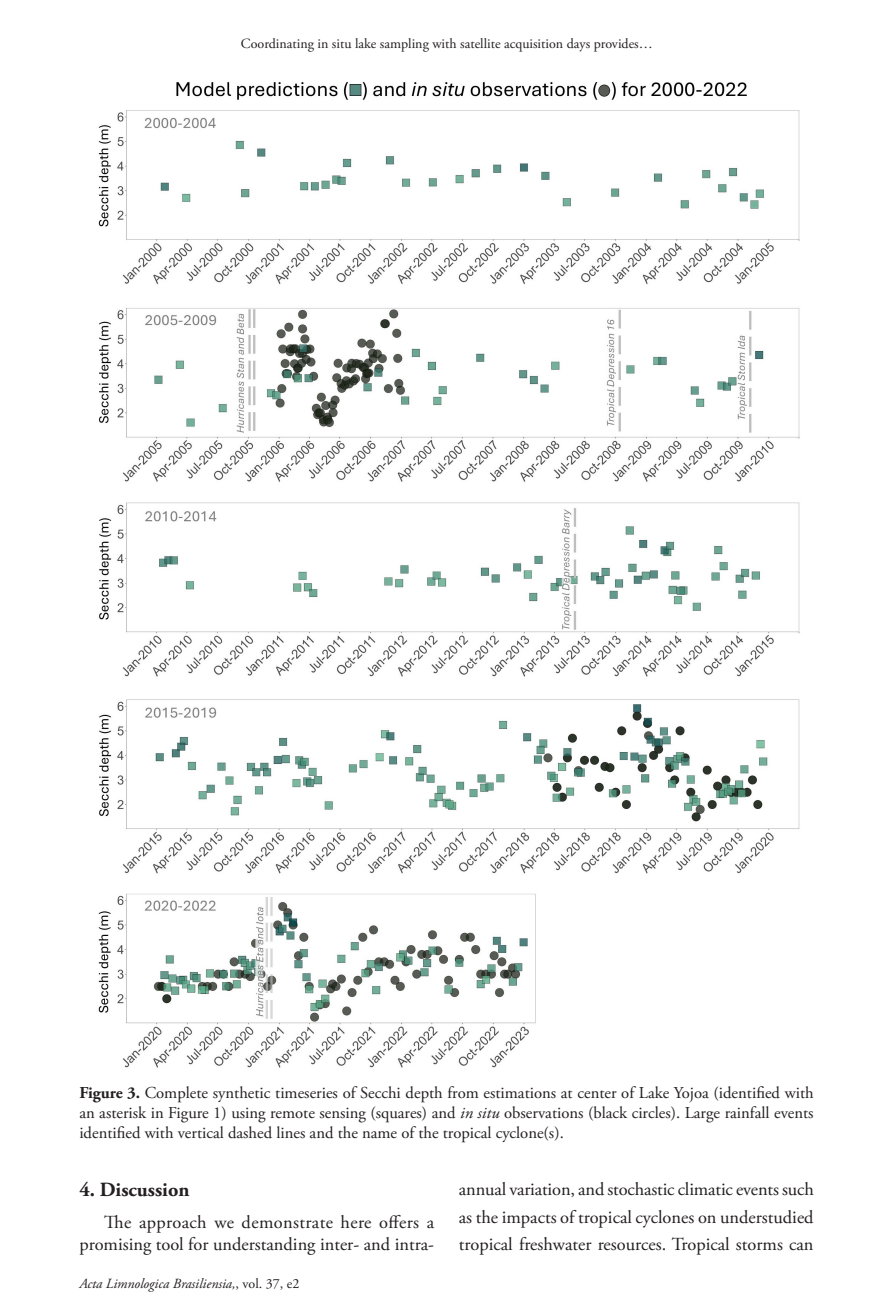
<style>
.page{position:relative;width:893px;height:1315px;background:#fff}
.page>*{position:absolute;margin:0;border:0;box-sizing:border-box;transform-origin:0 0}
.Heading1{font:700 20.12px "Adobe Garamond Pro";color:#231f20}
.Paragraph{font:18.38px/27.7px "Adobe Garamond Pro";color:#231f20;text-align:right}
.FigureCaption{font:16.62px/19.9px "Adobe Garamond Pro";color:#231f20;text-align:justify}
.t1{font:14px "Adobe Garamond Pro";color:#231f20}
.t2{font:italic 14px "Adobe Garamond Pro";color:#231f20}
.s1{font-weight:700}
.s2{font-style:italic}
.s3{font-style:normal}
</style>
<div class="page">
<img style="left:98px;top:82px;width:702px;height:986px">
<p class="t1" style="left:241px;top:35px;width:413px">Coordinating in situ lake sampling with satellite acquisition days provides…</p>
<p class="FigureCaption" style="left:79px;top:1083px;width:736px"><span class="s1">Figure 3.</span> Complete synthetic timeseries of Secchi depth from estimations at center of Lake Yojoa (identified with an asterisk in Figure 1) using remote sensing (squares) and <span class="s2">in situ</span> observations (black circles). Large rainfall events identified with vertical dashed lines and the name of the tropical cyclone(s).</p>
<p class="Heading1" style="left:79px;top:1178px;width:112px">4. Discussion</p>
<p class="Paragraph" style="left:79px;top:1212px;width:356px;line-height:22.1px">The approach we demonstrate here offers a promising tool for understanding inter- and intra-</p>
<p class="t2" style="left:79px;top:1275px;width:222px">Acta Limnologica Brasiliensia,<span class="s3">, vol. 37, e2</span></p>
<p class="Paragraph" style="left:459px;top:1176px;width:356px;text-align:justify">annual variation, and stochastic climatic events such as the impacts of tropical cyclones on understudied tropical freshwater resources. Tropical storms can</p>
</div>
